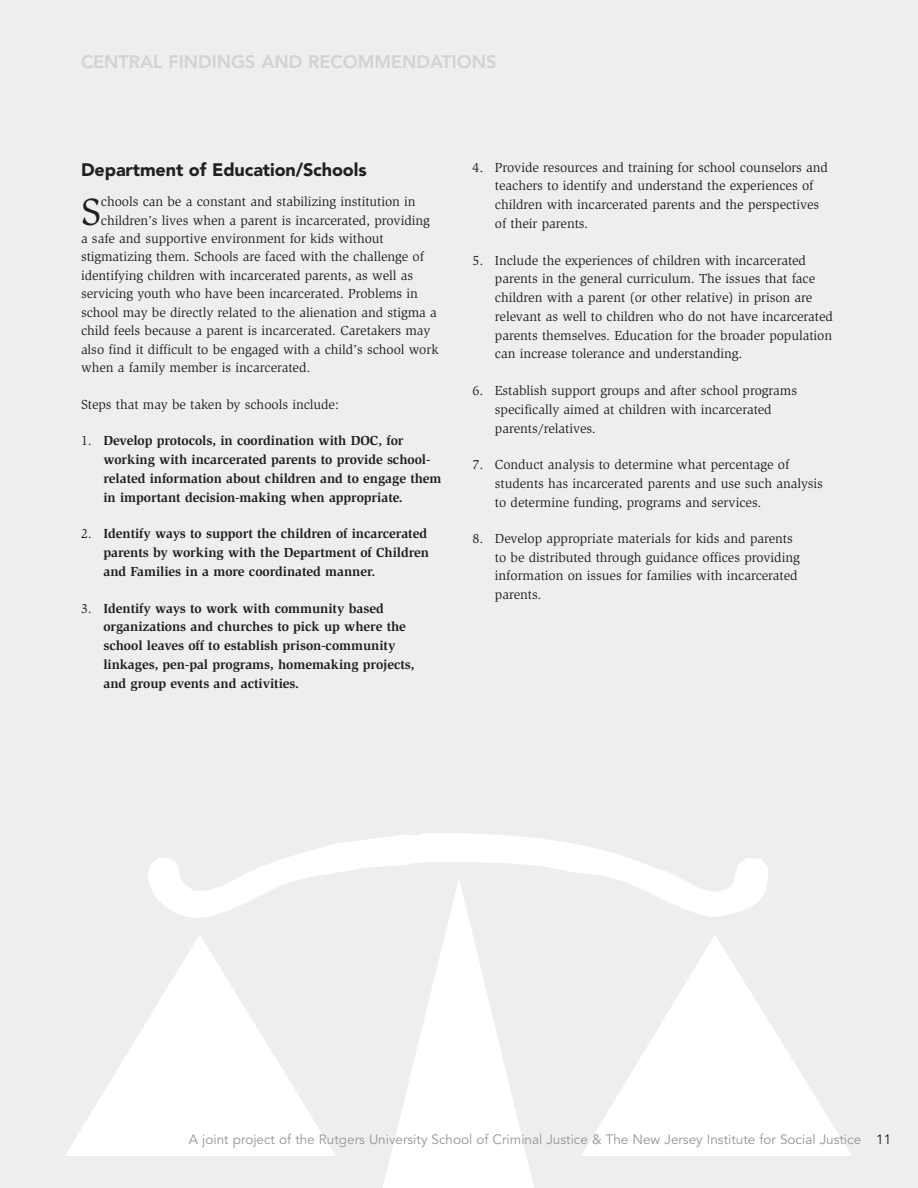
<style>
.page{position:relative;width:918px;height:1188px;background:#eeeeef}
.page>*{position:absolute;margin:0;border:0;box-sizing:border-box;transform-origin:0 0}
.t1{font:39.15px "Slimbach";color:#231f20}
.t2{font:800 18px "Avenir";color:#d1d2d4}
.t3{font:900 18px "Avenir";letter-spacing:-.005em;color:#231f20}
.t4{font:13.5px/18.8px "Slimbach";letter-spacing:-.005em;color:#231f20}
.t5{font:700 13.5px/18.8px "Slimbach";letter-spacing:-.005em;color:#231f20}
.t6{font:13.5px "Avenir";color:#939598}
.s1{font-weight:400}
.s2{color:#231f20}
</style>
<div class="page">
<svg style="left:148px;top:833px;width:620px;height:85px"></svg>
<svg style="left:380px;top:880px;width:157px;height:308px"></svg>
<svg style="left:65px;top:935px;width:270px;height:221px;fill:#fcfcfd"></svg>
<svg style="left:582px;top:935px;width:270px;height:221px;fill:#fdfdfd"></svg>
<h2 class="t2" style="left:81px;top:54px;width:417px">CENTRAL FINDINGS AND RECOMMENDATIONS</h2>
<h2 class="t3" style="left:81px;top:162px;width:287px">Department of Education/Schools</h2>
<h1 class="t1" style="left:81px;top:196px;width:22px">S</h1>
<p class="t4" style="left:101px;top:193px;width:316px">chools can be a constant and stabilizing institution in</p>
<p class="t4" style="left:101px;top:212px;width:331px">children’s lives when a parent is incarcerated, providing</p>
<p class="t4" style="left:81px;top:230px;width:304px">a safe and supportive environment for kids without</p>
<p class="t4" style="left:81px;top:249px;width:345px">stigmatizing them. Schools are faced with the challenge of</p>
<p class="t4" style="left:81px;top:267px;width:334px">identifying children with incarcerated parents, as well as</p>
<p class="t4" style="left:81px;top:285px;width:338px">servicing youth who have been incarcerated. Problems in</p>
<p class="t4" style="left:81px;top:304px;width:357px">school may be directly related to the alienation and stigma a</p>
<p class="t4" style="left:81px;top:322px;width:351px">child feels because a parent is incarcerated. Caretakers may</p>
<p class="t4" style="left:81px;top:341px;width:359px">also find it difficult to be engaged with a child’s school work</p>
<p class="t4" style="left:81px;top:359px;width:231px">when a family member is incarcerated.</p>
<p class="t4" style="left:81px;top:396px;width:260px">Steps that may be taken by schools include:</p>
<p class="t5" style="left:103px;top:432px;width:340px;text-indent:-22px"><span class="s1">1.</span> Develop protocols, in coordination with DOC, for working with incarcerated parents to provide school&shy;related information about children and to engage them in important decision-making when appropriate.</p>
<p class="t5" style="left:103px;top:525px;width:327px;text-indent:-22px"><span class="s1">2.</span> Identify ways to support the children of incarcerated parents by working with the Department of Children and Families in a more coordinated manner.</p>
<p class="t5" style="left:103px;top:600px;width:313px;text-indent:-22px"><span class="s1">3.</span> Identify ways to work with community based organizations and churches to pick up where the school leaves off to establish prison-community linkages, pen-pal programs, homemaking projects, and group events and activities.</p>
<p class="t4" style="left:495px;top:159px;width:335px;text-indent:-22px">4. Provide resources and training for school counselors and teachers to identify and understand the experiences of children with incarcerated parents and the perspectives of their parents.</p>
<p class="t4" style="left:495px;top:252px;width:340px;text-indent:-22px">5. Include the experiences of children with incarcerated parents in the general curriculum. The issues that face children with a parent (or other relative) in prison are relevant as well to children who do not have incarcerated parents themselves. Education for the broader population can increase tolerance and understanding.</p>
<p class="t4" style="left:495px;top:382px;width:304px;text-indent:-22px">6. Establish support groups and after school programs specifically aimed at children with incarcerated parents/relatives.</p>
<p class="t4" style="left:495px;top:457px;width:329px;text-indent:-22px">7. Conduct analysis to determine what percentage of students has incarcerated parents and use such analysis to determine funding, programs and services.</p>
<p class="t4" style="left:495px;top:531px;width:306px;text-indent:-22px">8. Develop appropriate materials for kids and parents to be distributed through guidance offices providing information on issues for families with incarcerated parents.</p>
<p class="t6" style="left:189px;top:1134px;width:704px">A joint project of the Rutgers University School of Criminal Justice &amp; The New Jersey Institute for Social Justice <span class="s2">11</span></p>
</div>
